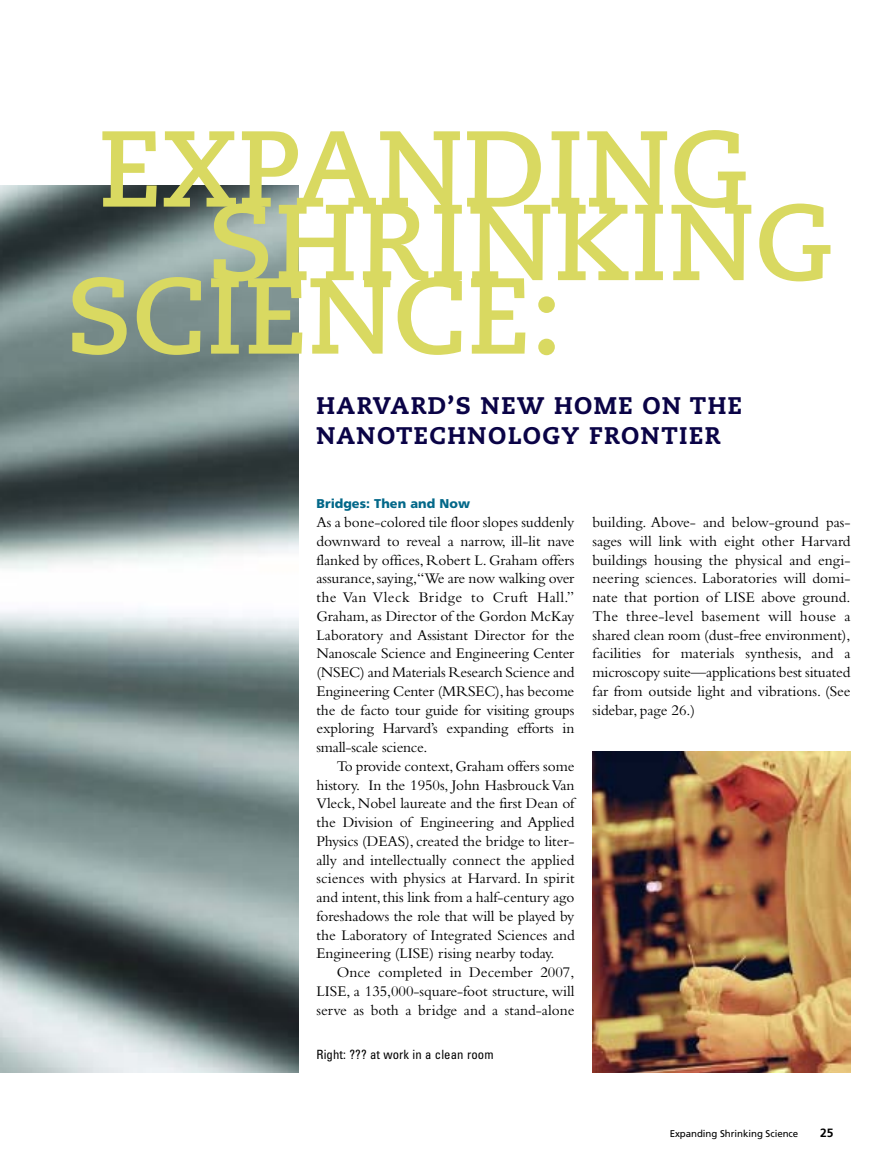
<style>
.page{position:relative;width:891px;height:1161px;background:#fff}
.page>*{position:absolute;margin:0;border:0;box-sizing:border-box;transform-origin:0 0}
.t1{font:700 107.55px "Caecilia LT Std";color:#d9d961}
.t2{font:800 24px/30px "Caecilia LT Std";letter-spacing:.06em;color:#0a0346}
.t3{font:15.3px/18.8px "Bembo";letter-spacing:-.005em;color:#000;text-align:justify}
.t4{font:condensed 12.75px "Univers";letter-spacing:.01em;color:#000}
.t5{font:900 12.75px "Frutiger";color:#036889}
.t6{font:700 12px "Frutiger";color:#000}
.t7{font:9.75px "Frutiger Roman";letter-spacing:-.005em;color:#000}
</style>
<div class="page">
<img style="left:0;top:186px;width:298px;height:886px">
<img style="left:593px;top:751px;width:257px;height:321px">
<h1 class="t1" style="left:98px;top:124px;width:651px">EXPANDING</h1>
<h1 class="t1" style="left:208px;top:197px;width:626px">SHRINKING</h1>
<h1 class="t1" style="left:67px;top:271px;width:497px">SCIENCE:</h1>
<h2 class="t2" style="left:317px;top:393px;width:427px">HARVARD’S NEW HOME ON THE<br>NANOTECHNOLOGY FRONTIER</h2>
<p class="t5" style="left:317px;top:499px;width:155px">Bridges: Then and Now</p>
<p class="t3" style="left:317px;top:515px;width:260px">As a bone-colored tile floor slopes suddenly downward to reveal a narrow, ill-lit nave flanked by offices, Robert L. Graham offers assurance,saying,“We are now walking over the Van Vleck Bridge to Cruft Hall.” Graham, as Director of the Gordon McKay Laboratory and Assistant Director for the Nanoscale Science and Engineering Center (NSEC) and Materials Research Science and Engineering Center (MRSEC),has become the de facto tour guide for visiting groups exploring Harvard’s expanding efforts in small-scale science.</p>
<p class="t3" style="left:317px;top:759px;width:260px;text-indent:20px">To provide context,Graham offers some history. In the 1950s, John Hasbrouck Van Vleck, Nobel laureate and the first Dean of the Division of Engineering and Applied Physics (DEAS), created the bridge to liter&shy;ally and intellectually connect the applied sciences with physics at Harvard. In spirit and intent,this link from a half-century ago foreshadows the role that will be played by the Laboratory of Integrated Sciences and Engineering (LISE) rising nearby today.</p>
<p class="t3" style="left:317px;top:965px;width:259px;text-indent:20px">Once completed in December 2007, LISE, a 135,000-square-foot structure, will serve as both a bridge and a stand-alone</p>
<p class="t4" style="left:317px;top:1050px;width:179px">Right: ??? at work in a clean room</p>
<p class="t3" style="left:593px;top:515px;width:260px">building. Above- and below-ground pas&shy;sages will link with eight other Harvard buildings housing the physical and engi&shy;neering sciences. Laboratories will domi&shy;nate that portion of LISE above ground.<br>The three-level basement will house a shared clean room (dust-free environment), facilities for materials synthesis, and a microscopy suite—applications best situated far from outside light and vibrations. (See sidebar, page 26.)</p>
<p class="t7" style="left:670px;top:1130px;width:130px">Expanding Shrinking Science</p>
<p class="t6" style="left:820px;top:1128px;width:15px">25</p>
</div>
